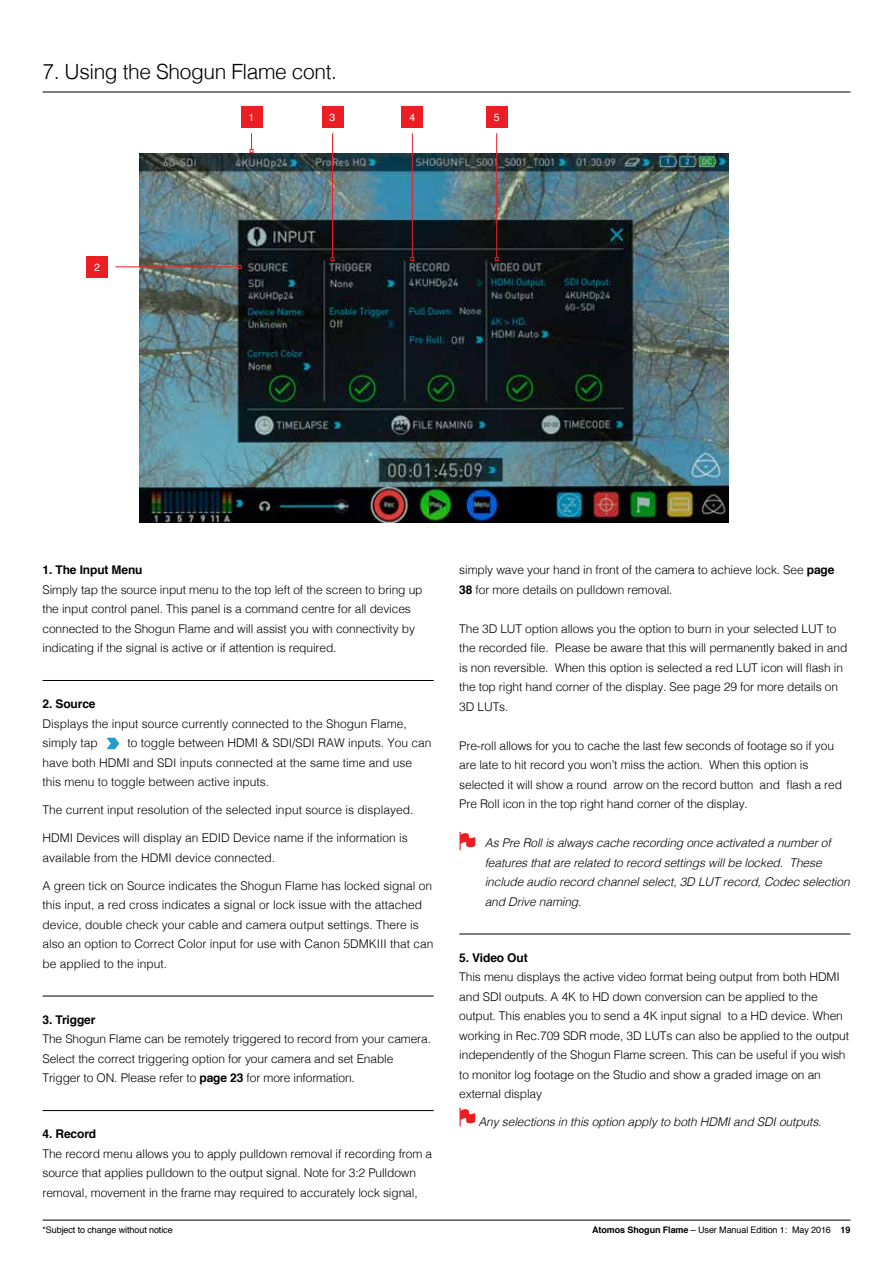
<style>
.page{position:relative;width:893px;height:1263px;background:#fff}
.page>*{position:absolute;margin:0;border:0;box-sizing:border-box;transform-origin:0 0}
.t1{font:300 21px "Helvetica";letter-spacing:-.02em;color:#000}
.t2{font:300 12px/19.5px "Helvetica";letter-spacing:-.01em;color:#000}
.t3{font:italic 300 12px/19.5px "Helvetica";letter-spacing:-.01em;color:#000}
.t4{font:700 12px "Helvetica";letter-spacing:-.01em;color:#000}
.t5{font:10.5px "Helvetica";color:#fff}
.t6{font:9px "Helvetica";letter-spacing:-.01em;color:#000}
.s1{font-weight:700}
</style>
<div class="page">
<hr style="left:43px;top:1220px;width:807px;height:1px;background:#000">
<img style="left:139px;top:153px;width:589px;height:370px">
<div style="left:510px;top:487px;width:34px;height:33px;background:#000"></div>
<hr style="left:43px;top:680px;width:391px;height:1px;background:#000">
<hr style="left:43px;top:996px;width:391px;height:1px;background:#000">
<hr style="left:43px;top:1110px;width:391px;height:1px;background:#000">
<svg style="left:107px;top:738px;width:12px;height:11px"></svg>
<hr style="left:459px;top:934px;width:391px;height:1px;background:#000">
<svg style="left:459px;top:832px;width:16px;height:18px"></svg>
<svg style="left:459px;top:1108px;width:16px;height:18px"></svg>
<div style="left:86px;top:256px;width:22px;height:21px;background:#ed1d24"></div>
<hr style="left:115px;top:266px;width:123px;height:1px;background:#ed1d24">
<svg style="left:238px;top:265px;width:4px;height:4px"></svg>
<div style="left:402px;top:106px;width:21px;height:21px;background:#ed1d24"></div>
<hr style="left:412px;top:133px;width:1px;height:125px;background:#ed1d24">
<svg style="left:410px;top:257px;width:4px;height:4px"></svg>
<div style="left:486px;top:106px;width:21px;height:21px;background:#ed1d24"></div>
<hr style="left:496px;top:133px;width:1px;height:125px;background:#ed1d24">
<svg style="left:495px;top:257px;width:4px;height:4px"></svg>
<div style="left:322px;top:106px;width:21px;height:21px;background:#ed1d24"></div>
<hr style="left:332px;top:133px;width:1px;height:125px;background:#ed1d24">
<div style="left:241px;top:106px;width:21px;height:21px;background:#ed1d24"></div>
<svg style="left:250px;top:133px;width:3px;height:20px"></svg>
<hr style="left:43px;top:92px;width:807px;height:1px;background:#000">
<h1 class="t1" style="left:43px;top:54px;width:296px">7. Using the Shogun Flame cont.</h1>
<p class="t5" style="left:94px;top:259px;width:7px">2</p>
<p class="t5" style="left:249px;top:109px;width:7px">1</p>
<p class="t5" style="left:330px;top:109px;width:7px">3</p>
<p class="t5" style="left:409px;top:109px;width:7px">4</p>
<p class="t5" style="left:494px;top:109px;width:7px">5</p>
<p class="t4" style="left:43px;top:560px;width:102px">1. The Input Menu</p>
<p class="t2" style="left:43px;top:579px;width:382px">Simply tap the source input menu to the top left of the screen to bring up the input control panel. This panel is a command centre for all devices connected to the Shogun Flame and will assist you with connectivity by indicating if the signal is active or if attention is required.</p>
<p class="t4" style="left:43px;top:694px;width:55px">2. Source</p>
<p class="t2" style="left:43px;top:713px;width:366px">Displays the input source currently connected to the Shogun Flame, simply tap</p>
<p class="t2" style="left:43px;top:732px;width:391px;text-indent:85px">to toggle between HDMI &amp; SDI/SDI RAW inputs. You can have both HDMI and SDI inputs connected at the same time and use this menu to toggle between active inputs.</p>
<p class="t2" style="left:43px;top:799px;width:372px">The current input resolution of the selected input source is displayed.</p>
<p class="t2" style="left:43px;top:827px;width:367px">HDMI Devices will display an EDID Device name if the information is available from the HDMI device connected.</p>
<p class="t2" style="left:43px;top:875px;width:392px">A green tick on Source indicates the Shogun Flame has locked signal on this input, a red cross indicates a signal or lock issue with the attached device, double check your cable and camera output settings. There is also an option to Correct Color input for use with Canon 5DMKIII that can be applied to the input.</p>
<p class="t4" style="left:43px;top:1010px;width:54px">3. Trigger</p>
<p class="t2" style="left:43px;top:1028px;width:390px">The Shogun Flame can be remotely triggered to record from your camera.<br>Select the correct triggering option for your camera and set Enable<br>Trigger to ON. Please refer to <span class="s1">page 23</span> for more information.</p>
<p class="t4" style="left:43px;top:1124px;width:55px">4. Record</p>
<p class="t2" style="left:43px;top:1143px;width:391px">The record menu allows you to apply pulldown removal if recording from a source that applies pulldown to the output signal. Note for 3:2 Pulldown removal, movement in the frame may required to accurately lock signal,</p>
<p class="t2" style="left:459px;top:559px;width:377px">simply wave your hand in front of the camera to achieve lock. See <span class="s1">page<br>38</span> for more details on pulldown removal.</p>
<p class="t2" style="left:459px;top:618px;width:390px">The 3D LUT option allows you the option to burn in your selected LUT to the recorded file. Please be aware that this will permanently baked in and is non reversible. When this option is selected a red LUT icon will flash in the top right hand corner of the display. See page 29 for more details on 3D LUTs.</p>
<p class="t2" style="left:459px;top:735px;width:384px">Pre-roll allows for you to cache the last few seconds of footage so if you are late to hit record you won’t miss the action. When this option is selected it will show a round arrow on the record button and flash a red Pre Roll icon in the top right hand corner of the display.</p>
<p class="t3" style="left:485px;top:832px;width:366px">As Pre Roll is always cache recording once activated a number of features that are related to record settings will be locked. These include audio record channel select, 3D LUT record, Codec selection and Drive naming.</p>
<p class="t4" style="left:459px;top:948px;width:70px">5. Video Out</p>
<p class="t2" style="left:459px;top:966px;width:391px">This menu displays the active video format being output from both HDMI and SDI outputs. A 4K to HD down conversion can be applied to the output. This enables you to send a 4K input signal to a HD device. When working in Rec.709 SDR mode, 3D LUTs can also be applied to the output independently of the Shogun Flame screen. This can be useful if you wish to monitor log footage on the Studio and show a graded image on an external display</p>
<p class="t3" style="left:478px;top:1112px;width:345px">Any selections in this option apply to both HDMI and SDI outputs.</p>
<p class="t6" style="left:43px;top:1223px;width:132px">*Subject to change without notice</p>
<p class="t6" style="left:592px;top:1223px;width:260px"><span class="s1">Atomos Shogun Flame</span> – User Manual Edition 1: May 2016 <span class="s1">19</span></p>
</div>
